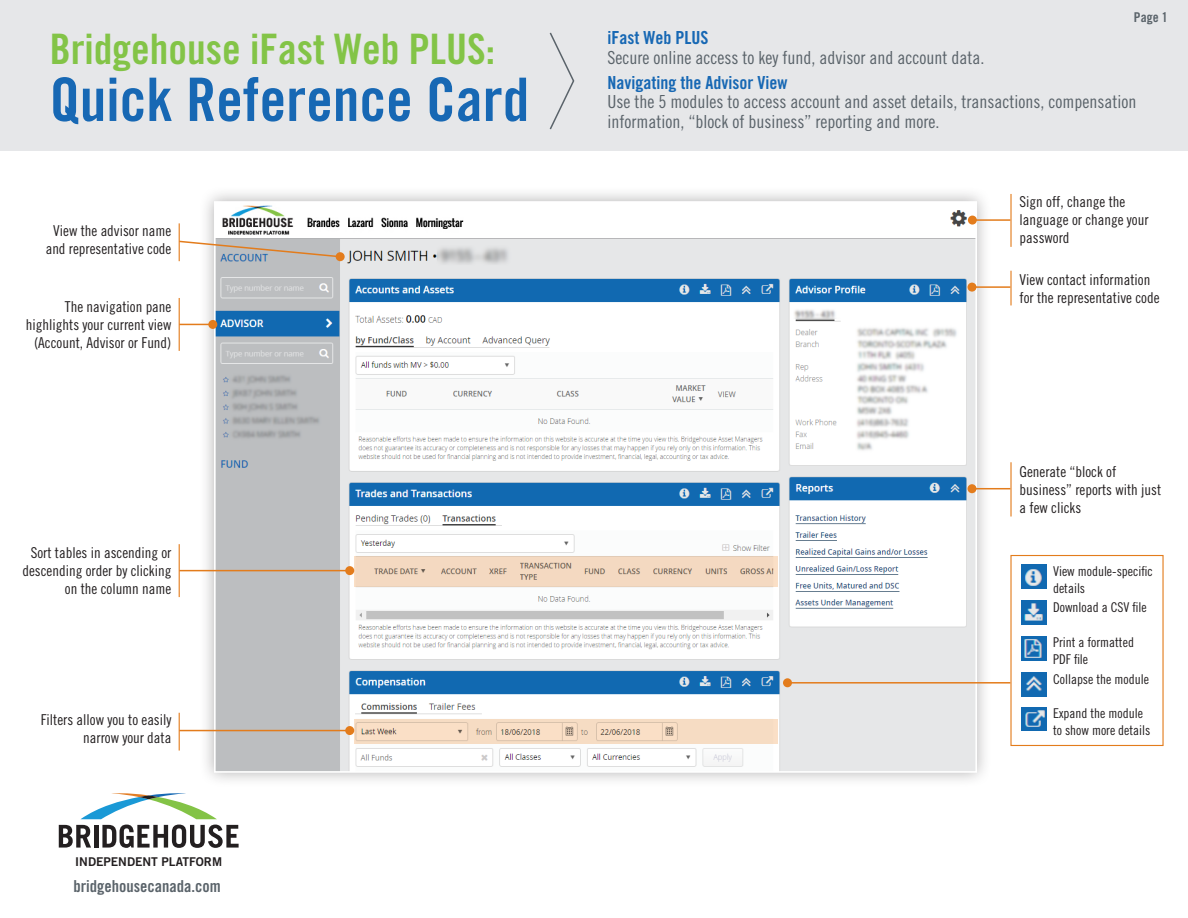
<style>
.page{position:relative;width:1188px;height:918px;background:#fff}
.page>*{position:absolute;margin:0;border:0;box-sizing:border-box;transform-origin:0 0}
.t1{font:60px "Trade Gothic LT Std Bd Cn 20";color:#1768b4}
.t2{font:42px "Trade Gothic LT Std Bd Cn 20";color:#83c447}
.t3{font:18px/19.5px "Trade Gothic LT Std Cn 18";color:#5a636a}
.t4{font:16.5px "Trade Gothic LT Std Bd Cn 20";color:#5a636a}
.t5{font:15px/18px "Trade Gothic LT Std Cn 18";color:#231f20}
.t6{font:13.5px/16.5px "Trade Gothic LT Std Cn 18";color:#231f20}
.t7{font:13.5px "Trade Gothic LT Std Bd Cn 20";color:#5a636a}
.t8{font:12.15px "Trade Gothic LT Std Bd 2";color:#231f20}
.s1{font-family:"Trade Gothic LT Std Bd Cn 20";color:#1768b4}
</style>
<div class="page">
<div style="left:0;top:0;width:1188px;height:151px;background:#e6e7e9"></div>
<svg style="left:549px;top:32px;width:26px;height:98px"></svg>
<div style="left:199px;top:186px;width:793px;height:602px;background:#231f20;opacity:.35"></div>
<svg style="left:213px;top:200px;width:765px;height:574px"></svg>
<svg style="left:178px;top:240px;width:164px;height:18px"></svg>
<div style="left:336px;top:252px;width:9px;height:9px;background:#e37c1c;border-radius:50%"></div>
<hr style="left:179px;top:324px;width:34px;height:1px;background:#e37c1c">
<div style="left:208px;top:320px;width:9px;height:9px;background:#e37c1c;border-radius:50%"></div>
<hr style="left:972px;top:219px;width:38px;height:2px;background:#e37c1c">
<div style="left:968px;top:216px;width:9px;height:9px;background:#e37c1c;border-radius:50%"></div>
<hr style="left:972px;top:488px;width:38px;height:1px;background:#e37c1c">
<div style="left:968px;top:484px;width:8px;height:9px;background:#e37c1c;border-radius:50%"></div>
<hr style="left:972px;top:286px;width:38px;height:2px;background:#e37c1c">
<div style="left:968px;top:283px;width:8px;height:9px;background:#e37c1c;border-radius:50%"></div>
<hr style="left:788px;top:682px;width:222px;height:2px;background:#e37c1c">
<div style="left:783px;top:678px;width:9px;height:9px;background:#e37c1c;border-radius:50%"></div>
<hr style="left:179px;top:570px;width:171px;height:1px;background:#e37c1c">
<div style="left:345px;top:566px;width:9px;height:9px;background:#e37c1c;border-radius:50%"></div>
<hr style="left:179px;top:730px;width:171px;height:1px;background:#e37c1c">
<div style="left:345px;top:726px;width:9px;height:9px;background:#e37c1c;border-radius:50%"></div>
<hr style="left:179px;top:223px;width:1px;height:38px;background:#e37c1c">
<hr style="left:1010px;top:194px;width:2px;height:53px;background:#e37c1c">
<hr style="left:1010px;top:462px;width:2px;height:55px;background:#e37c1c">
<hr style="left:1010px;top:271px;width:2px;height:34px;background:#e37c1c">
<hr style="left:179px;top:713px;width:1px;height:38px;background:#e37c1c">
<hr style="left:179px;top:298px;width:1px;height:53px;background:#e37c1c">
<hr style="left:179px;top:544px;width:1px;height:53px;background:#e37c1c">
<div style="left:354px;top:556px;width:424px;height:31px;background:#fadfc6"></div>
<svg style="left:354px;top:719px;width:424px;height:25px;fill:#f6dcc3"></svg>
<div style="left:1010px;top:555px;width:154px;height:191px;border:1px solid #e37c1c"></div>
<img style="left:1021px;top:565px;width:26px;height:24px">
<img style="left:1021px;top:601px;width:26px;height:23px">
<img style="left:1021px;top:637px;width:26px;height:23px">
<img style="left:1021px;top:672px;width:26px;height:24px">
<img style="left:1021px;top:707px;width:26px;height:24px">
<svg style="left:81px;top:793px;width:136px;height:26px"></svg>
<svg style="left:139px;top:795px;width:19px;height:4px"></svg>
<svg style="left:59px;top:825px;width:32px;height:23px"></svg>
<hr style="left:94px;top:825px;width:4px;height:23px;background:#231f20">
<svg style="left:102px;top:825px;width:137px;height:23px"></svg>
<p class="t2" style="left:50px;top:23px;width:447px">Bridgehouse iFast Web PLUS:</p>
<p class="t1" style="left:50px;top:63px;width:481px">Quick Reference Card</p>
<p class="t5" style="left:46px;top:222px;width:127px;text-align:center">View the advisor name and representative code</p>
<p class="t5" style="left:26px;top:297px;width:147px;text-align:right">The navigation pane highlights your current view (Account, Advisor or Fund)</p>
<p class="t5" style="left:22px;top:543px;width:151px;text-align:right">Sort tables in ascending or descending order by clicking on the column name</p>
<p class="t5" style="left:41px;top:711px;width:132px;text-align:right">Filters allow you to easily narrow your data</p>
<p class="t8" style="left:75px;top:854px;width:148px">INDEPENDENT PLATFORM</p>
<p class="t4" style="left:73px;top:876px;width:149px">bridgehousecanada.com</p>
<p class="t7" style="left:1134px;top:9px;width:35px">Page 1</p>
<p class="t3" style="left:608px;top:28px;width:378px"><span class="s1">iFast Web PLUS<br></span>Secure online access to key fund, advisor and account data.</p>
<p class="t3" style="left:608px;top:72px;width:530px"><span class="s1">Navigating the Advisor View<br></span>Use the 5 modules to access account and asset details, transactions, compensation information, “block of business” reporting and more.</p>
<p class="t5" style="left:1020px;top:193px;width:131px">Sign off, change the language or change your password</p>
<p class="t5" style="left:1020px;top:271px;width:141px">View contact information for the representative code</p>
<p class="t5" style="left:1020px;top:463px;width:143px">Generate “block of business” reports with just a few clicks</p>
<p class="t6" style="left:1053px;top:563px;width:101px">View module-specific details</p>
<p class="t6" style="left:1053px;top:599px;width:95px">Download a CSV file</p>
<p class="t6" style="left:1053px;top:634px;width:82px">Print a formatted<br>PDF file</p>
<p class="t6" style="left:1053px;top:670px;width:97px">Collapse the module</p>
<p class="t6" style="left:1053px;top:705px;width:99px">Expand the module to show more details</p>
</div>
